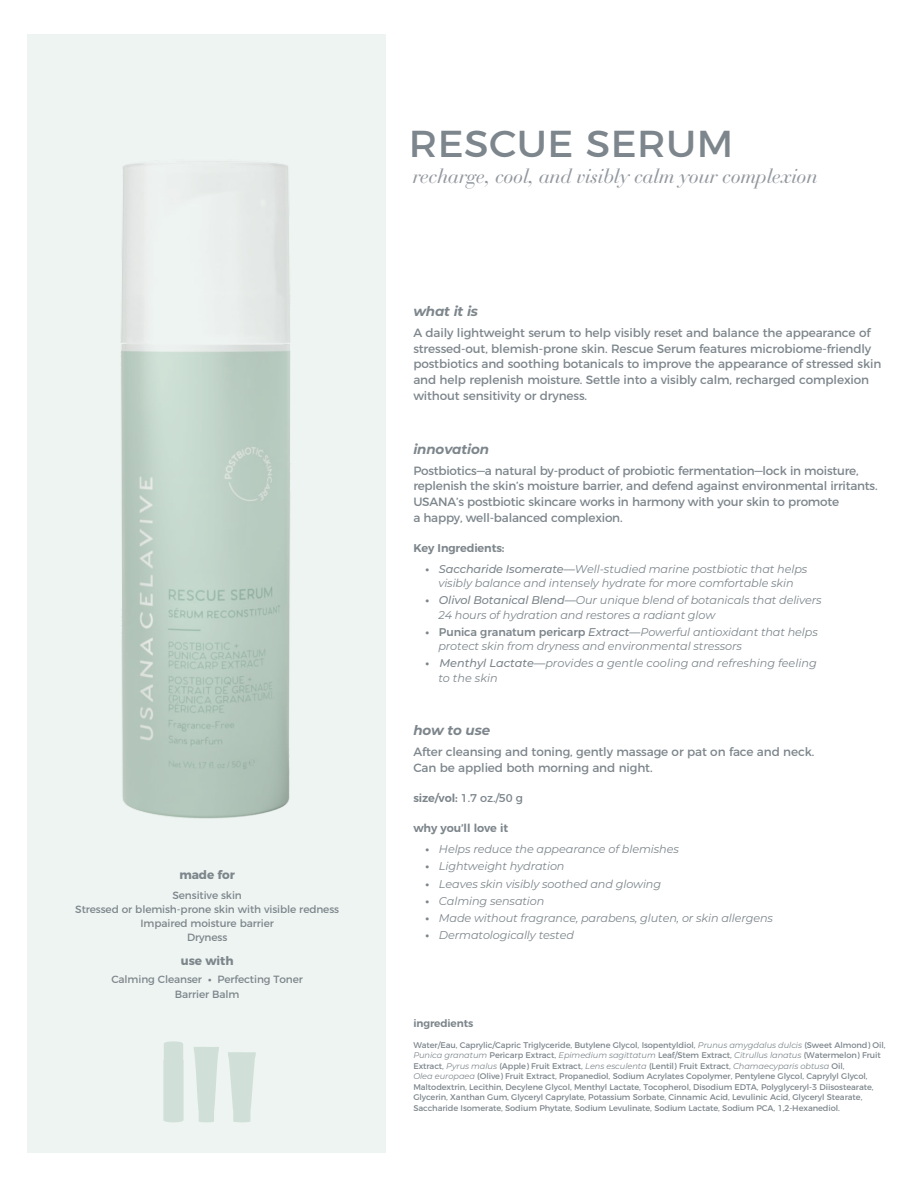
<style>
.page{position:relative;width:918px;height:1188px;background:#fff}
.page>*{position:absolute;margin:0;border:0;box-sizing:border-box;transform-origin:0 0}
.t1{font:37.5px "Montserrat";letter-spacing:.01em;color:#7d868c;scale:1.05 1}
.t2{font:italic 20.25px "Bauer Bodoni Std";letter-spacing:-.02em;color:#92989e}
.t3{font:italic 700 13.5px "Montserrat";letter-spacing:-.01em;color:#7d868c}
.t4{font:12px/15.8px "Montserrat";letter-spacing:-.01em;color:#7d868c}
.t5{font:700 12px "Montserrat";letter-spacing:-.01em;color:#7d868c}
.t6{font:italic 11.25px/14.2px "Montserrat";letter-spacing:-.01em;color:#7d868c}
.t7{font:600 11.25px "Montserrat";letter-spacing:-.01em;color:#7d868c}
.t8{font:11.25px "Montserrat";color:#7d868c}
.t9{font:10.5px/14.2px "Montserrat";letter-spacing:-.01em;color:#7d868c;text-align:center}
.t10{font:600 10.5px "Montserrat";letter-spacing:-.01em;color:#7d868c}
.t11{font:8.25px/10.5px "Montserrat";letter-spacing:-.01em;color:#7d868c}
.s1{font-weight:700}
.s2{font-weight:700;font-style:normal}
.s3{font-weight:500}
.s4{font-weight:500;font-style:normal}
.s5{font-weight:600}
.s6{font-style:italic}
</style>
<div class="page">
<svg style="left:27px;top:35px;width:359px;height:1118px;background:#e3ebe7"></svg>
<svg style="left:194px;top:1047px;width:25px;height:75px;background:#d6e4dd"></svg>
<svg style="left:228px;top:1052px;width:28px;height:70px;background:#d6e4dd"></svg>
<h3 class="t5" style="left:180px;top:865px;width:57px">made for</h3>
<p class="t9" style="left:75px;top:887px;width:265px">Sensitive skin<br>Stressed or blemish-prone skin with visible redness<br>Impaired moisture barrier<br>Dryness</p>
<h3 class="t5" style="left:181px;top:951px;width:54px">use with</h3>
<p class="t9" style="left:111px;top:972px;width:193px">Calming Cleanser <span class="s1">•</span> Perfecting Toner<br>Barrier Balm</p>
<h1 class="t1" style="left:409px;top:114px;width:310px">RESCUE SERUM</h1>
<h2 class="t2" style="left:412px;top:164px;width:407px">recharge, cool, and visibly calm your complexion</h2>
<h3 class="t3" style="left:413px;top:301px;width:66px">what it is</h3>
<p class="t4" style="left:413px;top:324px;width:469px">A daily lightweight serum to help visibly reset and balance the appearance of stressed-out, blemish-prone skin. Rescue Serum features microbiome-friendly postbiotics and soothing botanicals to improve the appearance of stressed skin and help replenish moisture. Settle into a visibly calm, recharged complexion without sensitivity or dryness.</p>
<h3 class="t3" style="left:413px;top:439px;width:77px">innovation</h3>
<p class="t4" style="left:413px;top:461px;width:466px">Postbiotics—a natural by-product of probiotic fermentation—lock in moisture, replenish the skin’s moisture barrier, and defend against environmental irritants.<br>USANA’s postbiotic skincare works in harmony with your skin to promote<br>a happy, well-balanced complexion.</p>
<h3 class="t7" style="left:413px;top:539px;width:93px">Key Ingredients:</h3>
<h3 class="t6" style="left:426px;top:561px;width:383px;text-align:center"><span class="s2">•</span> <span class="s3">Saccharide Isomerate—</span>Well-studied marine postbiotic that helps visibly balance and intensely hydrate for more comfortable skin</h3>
<h3 class="t6" style="left:438px;top:593px;width:385px;text-indent:-13px"><span class="s2">•</span> <span class="s3">Olivol Botanical Blend—</span>Our unique blend of botanicals that delivers<br>24 hours of hydration and restores a radiant glow</h3>
<h3 class="t6" style="left:438px;top:624px;width:381px;text-indent:-13px"><span class="s2">•</span> <span class="s4">Punica granatum pericarp</span> <span class="s3">Extract—</span>Powerful antioxidant that helps protect skin from dryness and environmental stressors</h3>
<h3 class="t6" style="left:438px;top:656px;width:380px;text-indent:-13px"><span class="s2">•</span> <span class="s3">Menthyl Lactate—</span>provides a gentle cooling and refreshing feeling to the skin</h3>
<h3 class="t3" style="left:413px;top:721px;width:78px">how to use</h3>
<h3 class="t4" style="left:413px;top:743px;width:403px">After cleansing and toning, gently massage or pat on face and neck.<br>Can be applied both morning and night.</h3>
<h3 class="t8" style="left:413px;top:789px;width:111px"><span class="s5">size/vol:</span> 1.7 oz./50 g</h3>
<h3 class="t7" style="left:413px;top:819px;width:96px">why you’ll love it</h3>
<h3 class="t6" style="left:426px;top:842px;width:255px"><span class="s2">•</span> Helps reduce the appearance of blemishes</h3>
<h3 class="t6" style="left:426px;top:859px;width:141px"><span class="s2">•</span> Lightweight hydration</h3>
<h3 class="t6" style="left:426px;top:876px;width:237px"><span class="s2">•</span> Leaves skin visibly soothed and glowing</h3>
<h3 class="t6" style="left:426px;top:893px;width:120px"><span class="s2">•</span> Calming sensation</h3>
<h3 class="t6" style="left:426px;top:911px;width:349px"><span class="s2">•</span> Made without fragrance, parabens, gluten, or skin allergens</h3>
<h3 class="t6" style="left:426px;top:928px;width:150px"><span class="s2">•</span> Dermatologically tested</h3>
<p class="t10" style="left:413px;top:1015px;width:61px">ingredients</p>
<p class="t11" style="left:413px;top:1039px;width:474px">Water/Eau, Caprylic/Capric Triglyceride, Butylene Glycol, Isopentyldiol, <span class="s6">Prunus amygdalus dulcis</span> (Sweet Almond) Oil, <span class="s6">Punica granatum</span> Pericarp Extract, <span class="s6">Epimedium sagittatum</span> Leaf/Stem Extract, <span class="s6">Citrullus lanatus</span> (Watermelon) Fruit Extract, <span class="s6">Pyrus malus</span> (Apple) Fruit Extract, <span class="s6">Lens esculenta</span> (Lentil) Fruit Extract, <span class="s6">Chamaecyparis obtusa</span> Oil,<br><span class="s6">Olea europaea</span> (Olive) Fruit Extract, Propanediol, Sodium Acrylates Copolymer, Pentylene Glycol, Caprylyl Glycol, Maltodextrin, Lecithin, Decylene Glycol, Menthyl Lactate, Tocopherol, Disodium EDTA, Polyglyceryl-3 Diisostearate, Glycerin, Xanthan Gum, Glyceryl Caprylate, Potassium Sorbate, Cinnamic Acid, Levulinic Acid, Glyceryl Stearate, Saccharide Isomerate, Sodium Phytate, Sodium Levulinate, Sodium Lactate, Sodium PCA, 1,2-Hexanediol.</p>
</div>
